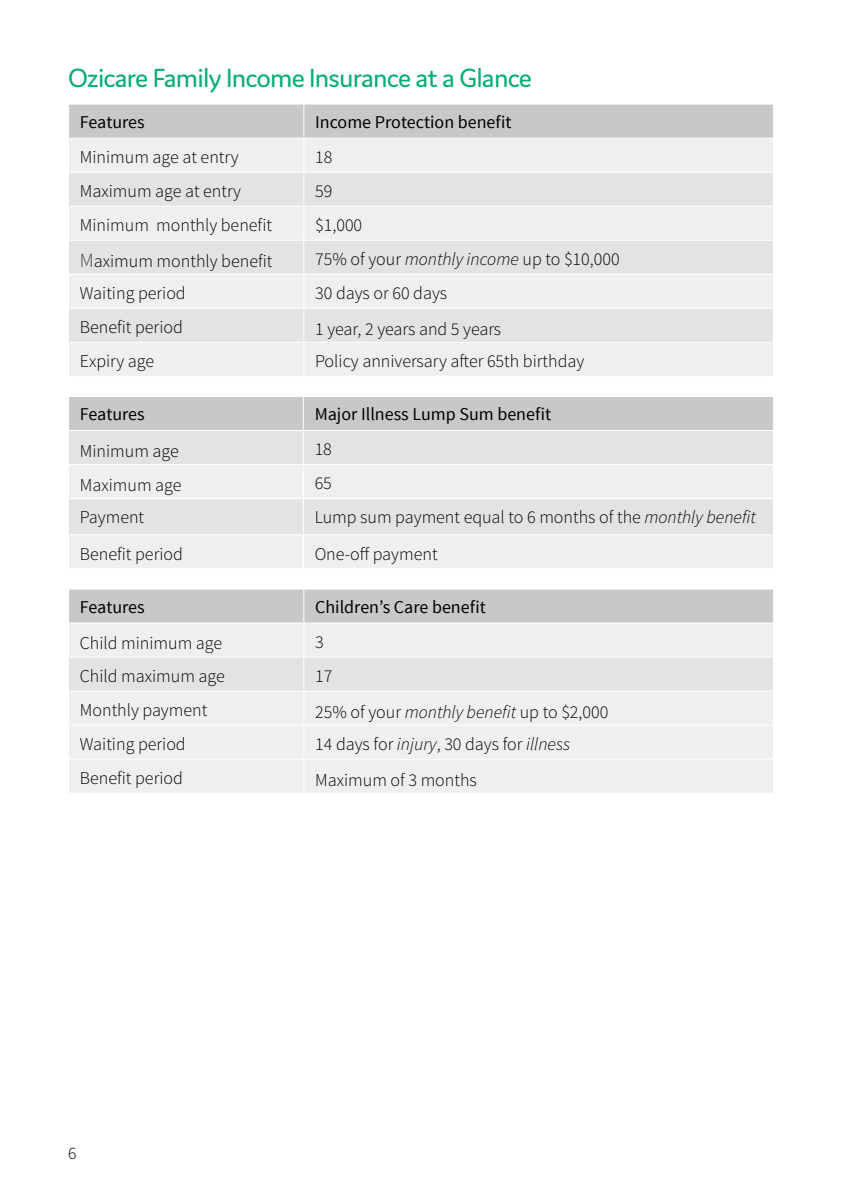
<style>
.page{position:relative;width:842px;height:1191px;background:#fff}
.page>*{position:absolute;margin:0;border:0;box-sizing:border-box;transform-origin:0 0}
.t1{font:28px "Domus";letter-spacing:-.03em;color:#0bad79}
.t2{font:300 18px "Source Sans Pro";color:#000}
.t3{font:18px "Source Sans Pro";color:#000}
.t4{font:300 17.4px "Source Sans Pro";color:#000}
.s1{font-size:20px;color:#444}
.s2{font-style:italic}
</style>
<div class="page">
<div style="left:69px;top:105px;width:704px;height:33px;background:#c7c8ca"></div>
<div style="left:69px;top:139px;width:704px;height:237px;background:#efeff0"></div>
<svg style="left:69px;top:173px;width:704px;height:169px;fill:#e2e3e4"></svg>
<hr style="left:303px;top:105px;width:1px;height:33px;background:#fff">
<hr style="left:303px;top:139px;width:1px;height:33px;background:#fff">
<hr style="left:303px;top:207px;width:1px;height:33px;background:#fff">
<hr style="left:303px;top:275px;width:1px;height:33px;background:#fff">
<hr style="left:303px;top:343px;width:1px;height:33px;background:#fff">
<hr style="left:68px;top:240px;width:236px;height:1px;background:#fff">
<hr style="left:304px;top:240px;width:470px;height:1px;background:#fff">
<hr style="left:303px;top:241px;width:1px;height:33px;background:#fff">
<hr style="left:68px;top:274px;width:236px;height:1px;background:#fff">
<hr style="left:304px;top:274px;width:470px;height:1px;background:#fff">
<hr style="left:68px;top:172px;width:236px;height:1px;background:#fff">
<hr style="left:304px;top:172px;width:470px;height:1px;background:#fff">
<hr style="left:303px;top:173px;width:1px;height:33px;background:#fff">
<hr style="left:68px;top:206px;width:236px;height:1px;background:#fff">
<hr style="left:304px;top:206px;width:470px;height:1px;background:#fff">
<hr style="left:68px;top:308px;width:236px;height:1px;background:#fff">
<hr style="left:304px;top:308px;width:470px;height:1px;background:#fff">
<hr style="left:303px;top:309px;width:1px;height:33px;background:#fff">
<hr style="left:68px;top:342px;width:236px;height:1px;background:#fff">
<hr style="left:304px;top:342px;width:470px;height:1px;background:#fff">
<div style="left:69px;top:397px;width:704px;height:33px;background:#c7c8ca"></div>
<div style="left:69px;top:431px;width:704px;height:33px;background:#e2e3e4"></div>
<svg style="left:69px;top:465px;width:704px;height:103px;fill:#efeff0"></svg>
<hr style="left:303px;top:397px;width:1px;height:33px;background:#fff">
<hr style="left:303px;top:465px;width:1px;height:33px;background:#fff">
<hr style="left:303px;top:535px;width:1px;height:33px;background:#fff">
<hr style="left:68px;top:498px;width:235px;height:1px;background:#fff">
<hr style="left:303px;top:498px;width:471px;height:1px;background:#fff">
<hr style="left:303px;top:499px;width:1px;height:35px;background:#fff">
<hr style="left:68px;top:534px;width:235px;height:1px;background:#fff">
<hr style="left:303px;top:534px;width:471px;height:1px;background:#fff">
<hr style="left:303px;top:431px;width:1px;height:33px;background:#fff">
<div style="left:69px;top:589px;width:704px;height:33px;background:#c7c8ca"></div>
<div style="left:69px;top:624px;width:704px;height:168px;background:#efeff0"></div>
<div style="left:69px;top:657px;width:704px;height:33px;background:#e2e3e4"></div>
<hr style="left:68px;top:758px;width:236px;height:1px;background:#fff">
<hr style="left:304px;top:758px;width:470px;height:1px;background:#fff">
<hr style="left:303px;top:759px;width:1px;height:33px;background:#fff">
<hr style="left:303px;top:589px;width:1px;height:33px;background:#fff">
<hr style="left:303px;top:623px;width:1px;height:33px;background:#fff">
<hr style="left:303px;top:691px;width:1px;height:33px;background:#fff">
<hr style="left:303px;top:725px;width:1px;height:33px;background:#fff">
<hr style="left:68px;top:656px;width:236px;height:1px;background:#fff">
<hr style="left:304px;top:656px;width:470px;height:1px;background:#fff">
<hr style="left:303px;top:657px;width:1px;height:33px;background:#fff">
<hr style="left:68px;top:690px;width:236px;height:1px;background:#fff">
<hr style="left:304px;top:690px;width:470px;height:1px;background:#fff">
<hr style="left:68px;top:724px;width:236px;height:1px;background:#fff">
<hr style="left:304px;top:724px;width:470px;height:1px;background:#fff">
<h1 class="t1" style="left:68px;top:63px;width:465px">Ozicare Family Income Insurance at a Glance</h1>
<p class="t3" style="left:80px;top:111px;width:66px">Features</p>
<p class="t3" style="left:315px;top:111px;width:198px">Income Protection benefit</p>
<p class="t2" style="left:80px;top:146px;width:160px">Minimum age at entry</p>
<p class="t2" style="left:315px;top:146px;width:19px">18</p>
<p class="t2" style="left:80px;top:180px;width:163px">Maximum age at entry</p>
<p class="t2" style="left:315px;top:180px;width:19px">59</p>
<p class="t2" style="left:80px;top:214px;width:194px">Minimum monthly benefit</p>
<p class="t2" style="left:315px;top:214px;width:49px">$1,000</p>
<p class="t2" style="left:80px;top:250px;width:194px"><span class="s1">M</span>aximum monthly benefit</p>
<p class="t2" style="left:315px;top:248px;width:306px">75% of your <span class="s2">monthly income</span> up to $10,000</p>
<p class="t2" style="left:80px;top:282px;width:107px">Waiting period</p>
<p class="t2" style="left:315px;top:282px;width:133px">30 days or 60 days</p>
<p class="t2" style="left:80px;top:316px;width:105px">Benefit period</p>
<p class="t2" style="left:315px;top:318px;width:188px">1 year, 2 years and 5 years</p>
<p class="t2" style="left:80px;top:350px;width:76px">Expiry age</p>
<p class="t2" style="left:315px;top:350px;width:271px">Policy anniversary after 65th birthday</p>
<p class="t3" style="left:80px;top:403px;width:66px">Features</p>
<p class="t3" style="left:315px;top:403px;width:238px">Major Illness Lump Sum benefit</p>
<p class="t2" style="left:80px;top:440px;width:100px">Minimum age</p>
<p class="t2" style="left:315px;top:438px;width:19px">18</p>
<p class="t2" style="left:80px;top:474px;width:103px">Maximum age</p>
<p class="t2" style="left:315px;top:472px;width:19px">65</p>
<p class="t2" style="left:80px;top:506px;width:66px">Payment</p>
<p class="t2" style="left:315px;top:506px;width:443px">Lump sum payment equal to 6 months of the <span class="s2">monthly benefit</span></p>
<p class="t2" style="left:80px;top:543px;width:105px">Benefit period</p>
<p class="t2" style="left:315px;top:543px;width:124px">One-off payment</p>
<p class="t3" style="left:80px;top:595px;width:66px">Features</p>
<p class="t3" style="left:315px;top:595px;width:172px">Children’s Care benefit</p>
<p class="t2" style="left:80px;top:632px;width:144px">Child minimum age</p>
<p class="t2" style="left:315px;top:631px;width:10px">3</p>
<p class="t2" style="left:80px;top:665px;width:146px">Child maximum age</p>
<p class="t2" style="left:315px;top:665px;width:19px">17</p>
<p class="t2" style="left:80px;top:699px;width:129px">Monthly payment</p>
<p class="t2" style="left:315px;top:700px;width:295px">25% of your <span class="s2">monthly benefit</span> up to $2,000</p>
<p class="t2" style="left:80px;top:733px;width:107px">Waiting period</p>
<p class="t2" style="left:315px;top:733px;width:256px">14 days for <span class="s2">injury</span>, 30 days for <span class="s2">illness</span></p>
<p class="t2" style="left:80px;top:767px;width:105px">Benefit period</p>
<p class="t2" style="left:315px;top:768px;width:163px">Maximum of 3 months</p>
<p class="t4" style="left:68px;top:1143px;width:10px">6</p>
</div>
